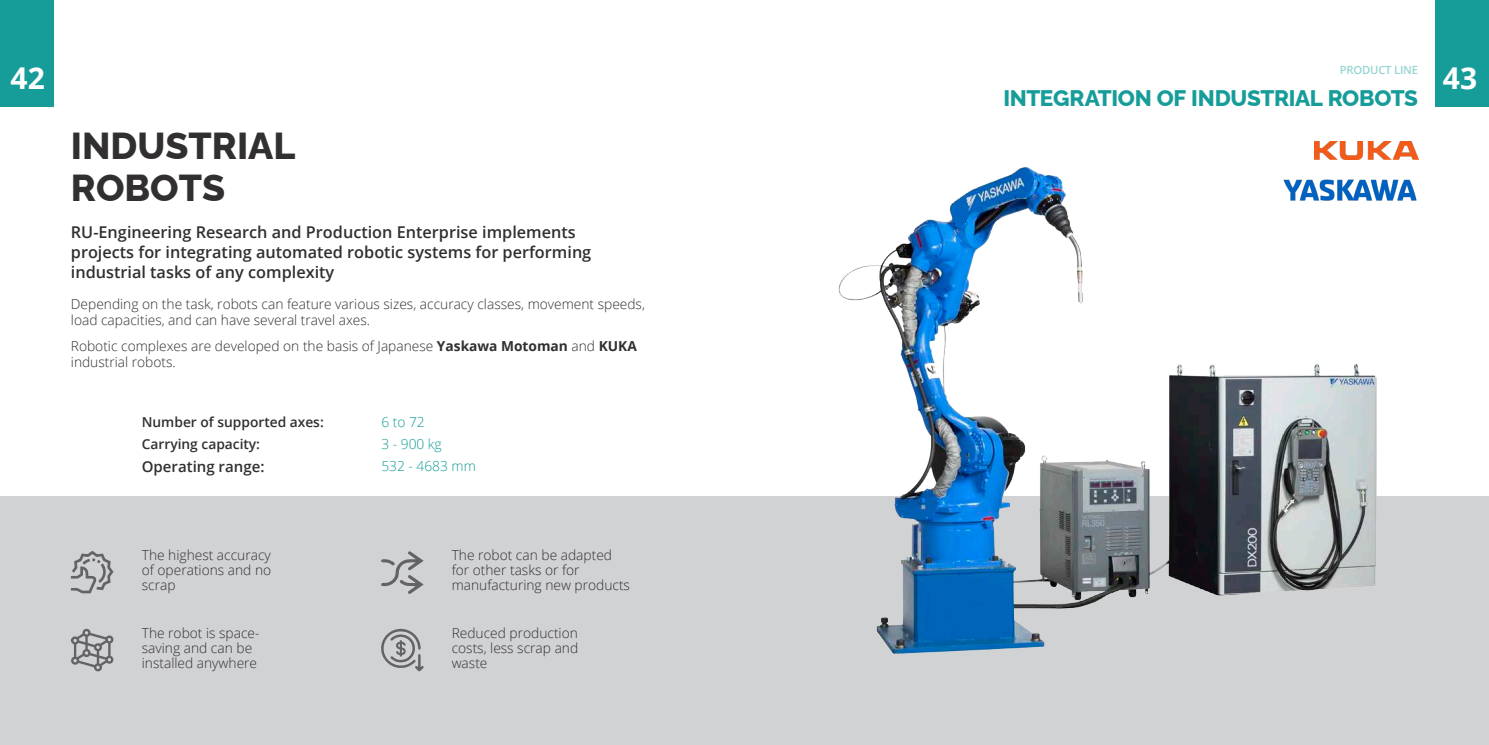
<style>
.page{position:relative;width:1489px;height:745px;background:#fff}
.page>*{position:absolute;margin:0;border:0;box-sizing:border-box;transform-origin:0 0}
.t1{font:800 37.5px/41.2px "Raleway";color:#312f30}
.t2{font:700 30px "Open Sans";color:#fff}
.t3{font:800 22.5px "Raleway";letter-spacing:-.015em;color:#169c99}
.t4{font:600 16.25px/20px "Open Sans";color:#312f30}
.t5{font:600 15px "Open Sans";color:#312f30}
.t6{font:300 13.75px/15px "Open Sans";color:#312f30}
.t7{font:600 13.75px "Open Sans";color:#312f30}
.t8{font:300 13.75px "Open Sans";color:#169c99}
.t9{font:600 11.25px "Open Sans";letter-spacing:-.02em;color:#96d5d2}
.s1{font-weight:700}
</style>
<div class="page">
<div style="left:0;top:496px;width:1488px;height:248px;background:#d1d2d4"></div>
<img style="left:838px;top:155px;width:581px;height:499px">
<div style="left:0;top:0;width:53px;height:106px;background:#169c99"></div>
<svg style="left:71px;top:551px;width:42px;height:42px"></svg>
<svg style="left:381px;top:551px;width:42px;height:43px"></svg>
<svg style="left:71px;top:628px;width:43px;height:43px"></svg>
<svg style="left:381px;top:628px;width:42px;height:43px"></svg>
<div style="left:1435px;top:0;width:53px;height:106px;background:#169c99"></div>
<img style="left:1313px;top:142px;width:104px;height:17px">
<img style="left:1280px;top:177px;width:137px;height:25px">
<h2 class="t2" style="left:11px;top:66px;width:36px">42</h2>
<h1 class="t1" style="left:71px;top:127px;width:226px">INDUSTRIAL<br>ROBOTS</h1>
<p class="t4" style="left:71px;top:223px;width:522px">RU-Engineering Research and Production Enterprise implements projects for integrating automated robotic systems for performing industrial tasks of any complexity</p>
<p class="t6" style="left:71px;top:297px;width:575px;line-height:16.2px">Depending on the task, robots can feature various sizes, accuracy classes, movement speeds, load capacities, and can have several travel axes.</p>
<p class="t6" style="left:71px;top:339px;width:567px;line-height:16.2px">Robotic complexes are developed on the basis of Japanese <span class="s1">Yaskawa Motoman</span> and <span class="s1">KUKA </span>industrial robots.</p>
<p class="t7" style="left:142px;top:416px;width:183px">Number of supported axes:</p>
<p class="t8" style="left:381px;top:416px;width:45px">6 to 72</p>
<p class="t5" style="left:142px;top:460px;width:124px">Operating range:</p>
<p class="t8" style="left:381px;top:460px;width:96px">532 - 4683 mm</p>
<p class="t7" style="left:142px;top:438px;width:120px">Carrying capacity:</p>
<p class="t8" style="left:381px;top:438px;width:62px">3 - 900 kg</p>
<p class="t6" style="left:142px;top:549px;width:131px;text-align:justify">The highest accuracy of operations and no scrap</p>
<p class="t6" style="left:451px;top:549px;width:180px">The robot can be adapted for other tasks or for manufacturing new products</p>
<p class="t6" style="left:142px;top:627px;width:119px">The robot is space&shy;saving and can be installed anywhere</p>
<p class="t6" style="left:451px;top:627px;width:128px;text-align:justify">Reduced production costs, less scrap and waste</p>
<p class="t9" style="left:1339px;top:66px;width:80px">PRODUCT LINE</p>
<h3 class="t3" style="left:1003px;top:89px;width:416px">INTEGRATION OF INDUSTRIAL ROBOTS</h3>
<h2 class="t2" style="left:1442px;top:66px;width:36px">43</h2>
</div>
